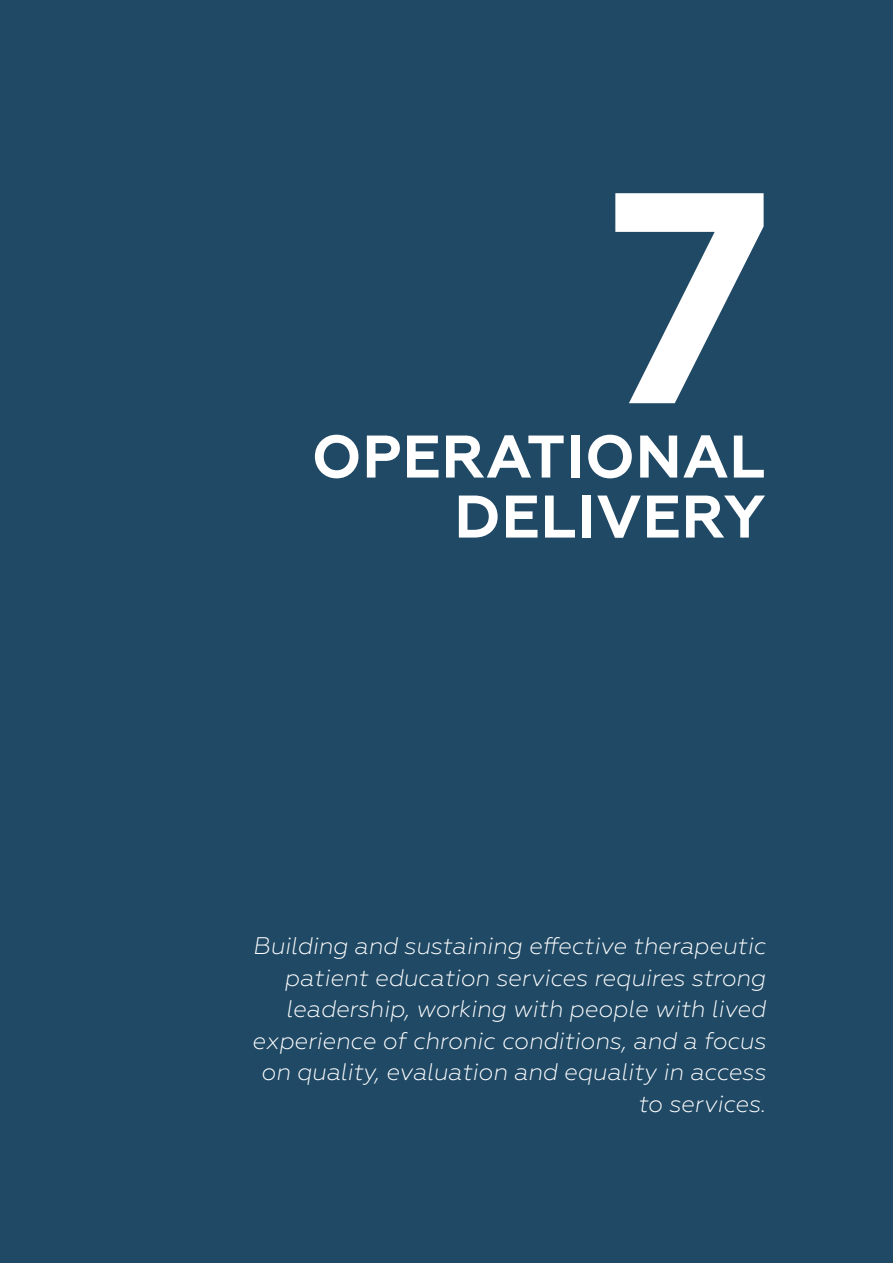
<style>
.page{position:relative;width:893px;height:1263px;background:#204965}
.page>*{position:absolute;margin:0;border:0;box-sizing:border-box;transform-origin:0 0}
.Head_1{font:700 300px "Geometria";color:#fff}
.Head_1-2{font:700 60px "Geometria";letter-spacing:.01em;color:#fff}
.Key_message{font:italic 300 24px/31.5px "Geometria";color:#fff;text-align:right}
</style>
<div class="page">
<p class="Head_1" style="left:605px;top:120px;width:172px">7</p>
<p class="Head_1-2" style="left:312px;top:421px;width:455px">OPERATIONAL</p>
<p class="Head_1-2" style="left:454px;top:481px;width:313px">DELIVERY</p>
<p class="Key_message" style="left:252px;top:930px;width:515px">Building and sustaining effective therapeutic patient education services requires strong leadership, working with people with lived experience of chronic conditions, and a focus on quality, evaluation and equality in access to services.</p>
</div>
